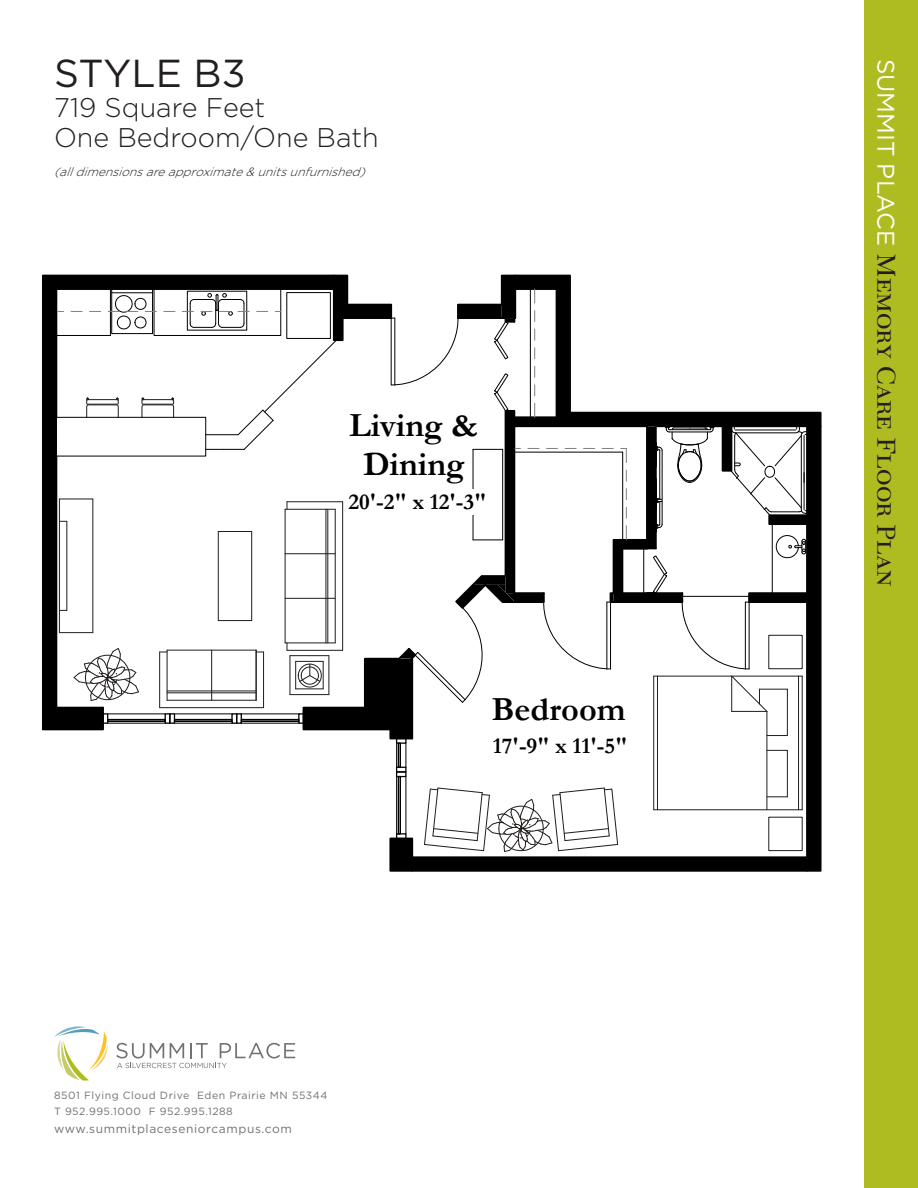
<style>
.page{position:relative;width:918px;height:1188px;background:#fff}
.page>*{position:absolute;margin:0;border:0;box-sizing:border-box;transform-origin:0 0}
.t1{font:39px "Gotham";color:#231f20}
.t2{font:700 34.05px/38.4px "Garamond";color:#000;text-align:center}
.t3{font:300 27px "Gotham";color:#231f20}
.t4{font:27px "New Caledonia SC";color:#231f20}
.t5{font:700 22.8px "Garamond";color:#000}
.t6{font:italic 300 12px "Gotham";color:#231f20}
.t7{font:12px "Gotham";letter-spacing:.05em;color:#717074}
.t8{font:10.5px "Gotham";letter-spacing:.05em;color:#717074}
.s1{font-family:"Gotham";font-size:24px;color:#fff}
</style>
<div class="page">
<svg style="left:116px;top:1043px;width:179px;height:25px"></svg>
<svg style="left:54px;top:1026px;width:54px;height:55px"></svg>
<div style="left:864px;top:0;width:54px;height:1188px;background:#aebc21"></div>
<svg style="left:42px;top:274px;width:780px;height:598px"></svg>
<div style="left:349px;top:407px;width:130px;height:38px;background:#fff"></div>
<div style="left:363px;top:445px;width:102px;height:39px;background:#fff"></div>
<div style="left:349px;top:489px;width:138px;height:26px;background:#fff"></div>
<div style="left:492px;top:690px;width:134px;height:39px;background:#fff"></div>
<div style="left:493px;top:733px;width:135px;height:26px;background:#fff"></div>
<p class="t1" style="left:54px;top:51px;width:193px">STYLE B3</p>
<p class="t3" style="left:54px;top:92px;width:213px">719 Square Feet</p>
<p class="t3" style="left:54px;top:122px;width:326px">One Bedroom/One Bath</p>
<p class="t6" style="left:54px;top:166px;width:317px">(alldimensionsareapproximate&amp;unitsunfurnished)</p>
<p class="t2" style="left:349px;top:407px;width:131px">Living &amp;<br>Dining</p>
<p class="t5" style="left:349px;top:486px;width:139px">20'-2" x 12'-3"</p>
<p class="t2" style="left:492px;top:690px;width:136px">Bedroom</p>
<p class="t5" style="left:493px;top:730px;width:136px">17'-9" x 11'-5"</p>
<p class="t8" style="left:54px;top:1089px;width:275px">8501 Flying Cloud Drive Eden Prairie MN 55344</p>
<p class="t8" style="left:54px;top:1106px;width:180px">T 952.995.1000 F 952.995.1288</p>
<p class="t7" style="left:54px;top:1122px;width:239px">www.summitplaceseniorcampus.com</p>
<p class="t4" style="left:902px;top:58px;width:530px;rotate:90deg"><span class="s1">SUMMIT PLACE</span> Memory Care Floor Plan</p>
</div>
